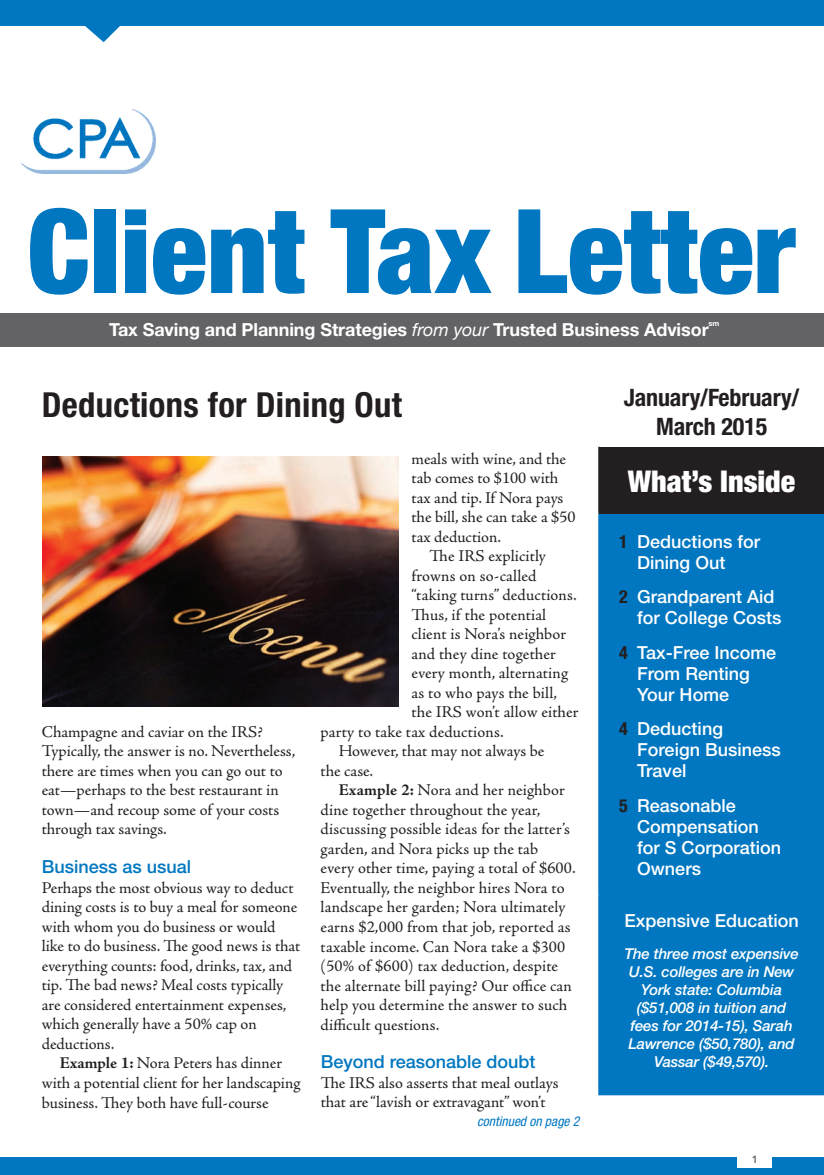
<style>
.page{position:relative;width:824px;height:1175px;background:#fff}
.page>*{position:absolute;margin:0;border:0;box-sizing:border-box;transform-origin:0 0}
.t1{font:900 condensed 117px "Helvetica Neue";color:#0077c0}
.t2{font:700 condensed 34.5px "Helvetica Neue";letter-spacing:.01em;color:#231f20}
.t3{font:900 condensed 30px "Helvetica Neue";color:#fff}
.t4{font:700 condensed 24px/28.8px "Helvetica Neue";letter-spacing:-.005em;color:#231f20;text-align:center}
.t5{font:500 18px/21px "Helvetica Neue";color:#fff}
.t6{font:700 18px "Helvetica Neue";letter-spacing:-.005em;color:#fff}
.t7{font:500 18px "Helvetica Neue";color:#0077c0}
.t8{font:16.5px/19.5px "Adobe Jenson Pro";color:#231f20}
.t9{font:italic 500 15px/18px "Helvetica Neue";letter-spacing:-.01em;color:#fff;text-align:center}
.t10{font:italic condensed 13.5px "Helvetica Neue";color:#0077c0}
.t11{font:800 10.5px "Avenir";color:#636366}
.t12{font:700 7.5px "Helvetica Neue";color:#fff}
.s1{font-weight:400;font-style:italic}
.s2{font-weight:700}
.s3{font-weight:700;font-stretch:condensed;color:#231f20}
</style>
<div class="page">
<div style="left:0;top:313px;width:824px;height:33px;background:#636366"></div>
<img style="left:21px;top:109px;width:134px;height:65px">
<div style="left:0;top:0;width:824px;height:26px;background:#0077c0"></div>
<svg style="left:85px;top:26px;width:35px;height:16px"></svg>
<div style="left:0;top:1156px;width:824px;height:18px;background:#0077c0"></div>
<div style="left:737px;top:1149px;width:35px;height:19px;background:#fff"></div>
<img style="left:43px;top:456px;width:355px;height:250px">
<div style="left:599px;top:447px;width:225px;height:66px;background:#231f20"></div>
<div style="left:599px;top:514px;width:224px;height:579px;background:#0077c0"></div>
<hr style="left:598px;top:447px;width:1px;height:65px;background:#231f20">
<hr style="left:598px;top:512px;width:226px;height:2px;background:#231f20">
<hr style="left:598px;top:514px;width:1px;height:380px;background:#0077c0">
<hr style="left:823px;top:514px;width:1px;height:380px;background:#0077c0">
<hr style="left:598px;top:895px;width:1px;height:198px;background:#0077c0">
<hr style="left:598px;top:894px;width:226px;height:1px;background:#0077c0">
<hr style="left:598px;top:1093px;width:226px;height:2px;background:#0077c0">
<hr style="left:823px;top:895px;width:1px;height:198px;background:#0077c0">
<h1 class="t1" style="left:27px;top:179px;width:769px">Client Tax Letter</h1>
<p class="t6" style="left:109px;top:318px;width:601px">Tax Saving and Planning Strategies <span class="s1">from your</span> Trusted Business Advisor</p>
<p class="t12" style="left:708px;top:319px;width:12px">sm</p>
<h2 class="t2" style="left:42px;top:384px;width:362px">Deductions for Dining Out</h2>
<p class="t8" style="left:42px;top:722px;width:255px">Champagne and caviar on the IRS?<br>Typically, the answer is no. Nevertheless, there are times when you can go out to eat—perhaps to the best restaurant in town—and recoup some of your costs through tax savings.</p>
<p class="t7" style="left:42px;top:856px;width:151px">Business as usual</p>
<p class="t8" style="left:42px;top:878px;width:260px">Perhaps the most obvious way to deduct dining costs is to buy a meal for someone with whom you do business or would like to do business. The good news is that everything counts: food, drinks, tax, and tip. The bad news? Meal costs typically are considered entertainment expenses, which generally have a 50% cap on deductions.</p>
<p class="t8" style="left:42px;top:1053px;width:260px;text-indent:18px"><span class="s2">Example 1:</span> Nora Peters has dinner with a potential client for her landscaping business. They both have full-course</p>
<p class="t8" style="left:411px;top:449px;width:156px">meals with wine, and the</p>
<p class="t8" style="left:411px;top:468px;width:148px">tab comes to $100 with</p>
<p class="t8" style="left:411px;top:488px;width:153px">tax and tip. If Nora pays</p>
<p class="t8" style="left:411px;top:507px;width:165px">the bill, she can take a $50</p>
<p class="t8" style="left:411px;top:527px;width:91px">tax deduction.</p>
<p class="t8" style="left:429px;top:546px;width:118px">The IRS explicitly</p>
<p class="t8" style="left:411px;top:566px;width:126px">frowns on so-called</p>
<p class="t8" style="left:411px;top:585px;width:167px">“taking turns” deductions.</p>
<p class="t8" style="left:411px;top:605px;width:136px">Thus, if the potential</p>
<p class="t8" style="left:411px;top:624px;width:156px">client is Nora’s neighbor</p>
<p class="t8" style="left:411px;top:644px;width:146px">and they dine together</p>
<p class="t8" style="left:411px;top:663px;width:158px">every month, alternating</p>
<p class="t8" style="left:411px;top:683px;width:147px">as to who pays the bill,</p>
<p class="t8" style="left:411px;top:702px;width:169px">the IRS won’t allow either</p>
<p class="t8" style="left:320px;top:722px;width:184px">party to take tax deductions.</p>
<p class="t8" style="left:338px;top:741px;width:207px">However, that may not always be</p>
<p class="t8" style="left:320px;top:761px;width:54px">the case.</p>
<p class="t8" style="left:338px;top:780px;width:228px"><span class="s2">Example 2:</span> Nora and her neighbor</p>
<p class="t8" style="left:320px;top:800px;width:221px">dine together throughout the year,</p>
<p class="t8" style="left:320px;top:819px;width:251px">discussing possible ideas for the latter’s</p>
<p class="t8" style="left:320px;top:839px;width:219px">garden, and Nora picks up the tab</p>
<p class="t8" style="left:320px;top:858px;width:256px">every other time, paying a total of $600.</p>
<p class="t8" style="left:320px;top:878px;width:245px">Eventually, the neighbor hires Nora to</p>
<p class="t8" style="left:320px;top:897px;width:246px">landscape her garden; Nora ultimately</p>
<p class="t8" style="left:320px;top:917px;width:251px">earns $2,000 from that job, reported as</p>
<p class="t8" style="left:320px;top:936px;width:246px">taxable income. Can Nora take a $300</p>
<p class="t8" style="left:320px;top:956px;width:239px">(50% of $600) tax deduction, despite</p>
<p class="t8" style="left:320px;top:976px;width:253px">the alternate bill paying? Our office can</p>
<p class="t8" style="left:320px;top:995px;width:248px">help you determine the answer to such</p>
<p class="t8" style="left:320px;top:1015px;width:120px">difficult questions.</p>
<p class="t7" style="left:320px;top:1051px;width:216px">Beyond reasonable doubt</p>
<p class="t8" style="left:320px;top:1073px;width:239px">The IRS also asserts that meal outlays that are “lavish or extravagant” won’t</p>
<p class="t10" style="left:477px;top:1113px;width:104px">continued on page 2</p>
<h3 class="t4" style="left:623px;top:383px;width:177px">January/February/<br>March 2015</h3>
<h3 class="t3" style="left:628px;top:463px;width:169px">What’s Inside</h3>
<p class="t5" style="left:637px;top:530px;width:124px;text-indent:-18px"><span class="s3">1</span> Deductions for<br>Dining Out</p>
<p class="t5" style="left:637px;top:586px;width:146px;text-indent:-18px"><span class="s3">2</span> Grandparent Aid for College Costs</p>
<p class="t5" style="left:637px;top:641px;width:140px;text-indent:-18px"><span class="s3">4</span> Tax-Free Income<br>From Renting<br>Your Home</p>
<p class="t5" style="left:637px;top:718px;width:145px;text-indent:-18px"><span class="s3">4</span> Deducting<br>Foreign Business<br>Travel</p>
<p class="t5" style="left:637px;top:794px;width:145px;text-indent:-18px"><span class="s3">5</span> Reasonable<br>Compensation for S Corporation<br>Owners</p>
<p class="t5" style="left:624px;top:910px;width:176px">Expensive Education</p>
<p class="t9" style="left:624px;top:944px;width:176px">The three most expensive<br>U.S. colleges are in New<br>York state: Columbia ($51,008 in tuition and fees for 2014-15), Sarah<br>Lawrence ($50,780), and<br>Vassar ($49,570).</p>
<p class="t11" style="left:751px;top:1152px;width:8px">1</p>
</div>
